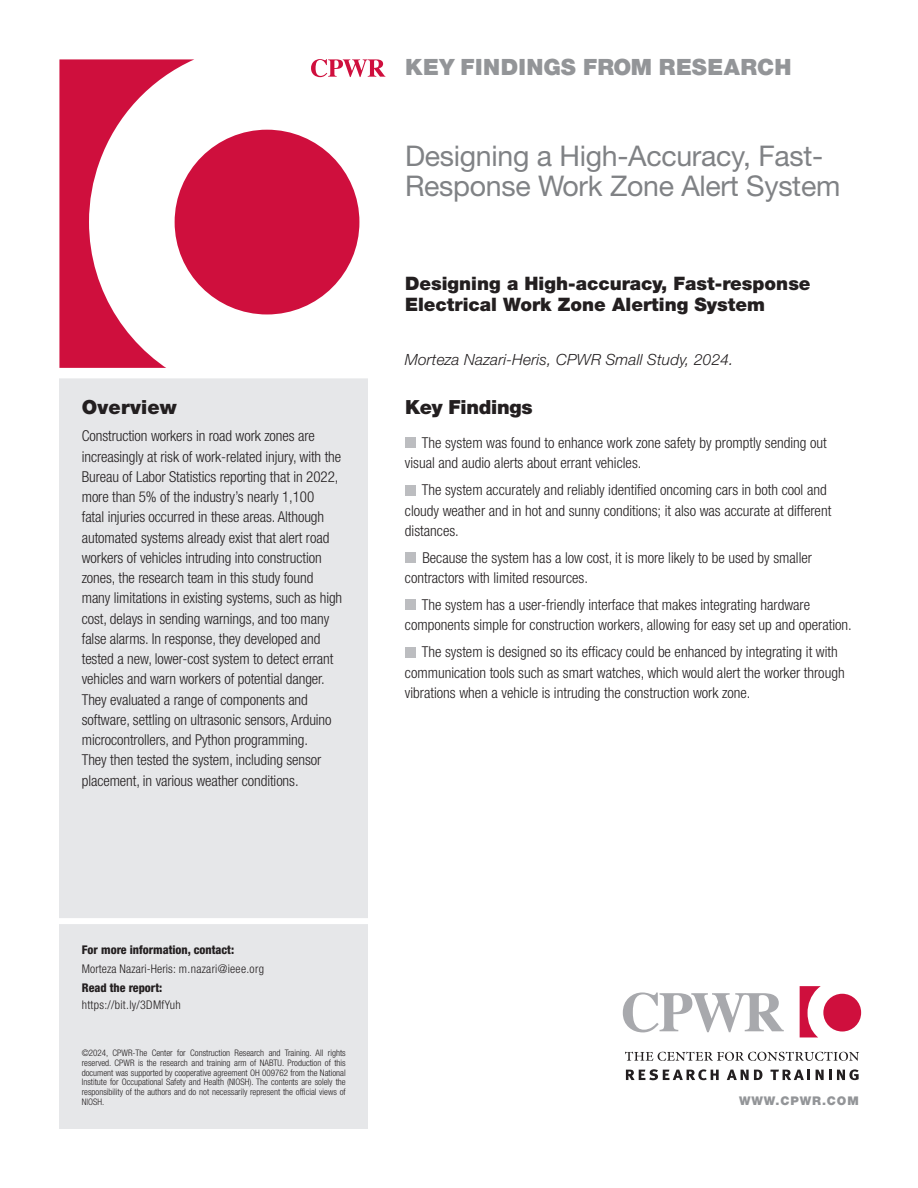
<style>
.page{position:relative;width:918px;height:1188px;background:#fff}
.page>*{position:absolute;margin:0;border:0;box-sizing:border-box;transform-origin:0 0}
._1__Description_Title{font:28.5px/30px "Helvetica Neue LT Std";letter-spacing:-.01em;color:#808285}
.t1{font:900 22.5px "Helvetica Neue LT Std";letter-spacing:.025em;color:#939598}
._6__Key_Findings_Heading{font:900 19.5px "Helvetica Neue LT Std";letter-spacing:-.015em;color:#231f20}
._4__Overview_Heading{font:900 19.5px "Helvetica Neue LT Std";letter-spacing:.01em;color:#231f20}
._2__Title_of_Research{font:900 18.6px/21px "Helvetica Neue LT Std";color:#231f20}
._3__Author_s_line{font:italic 300 15.45px "Helvetica Neue LT Std";letter-spacing:.01em;color:#231f20}
._5__Overview_Body{font:300 condensed 15px/20.2px "Helvetica Neue LT Std";letter-spacing:-.005em;color:#231f20}
._7__Key_Findings_Body2{font:300 condensed 15px/20.2px "Helvetica Neue LT Std";color:#231f20}
._9__Information_text{font:300 condensed 12px "Helvetica Neue LT Std";letter-spacing:.025em;color:#231f20}
._8__More_info_See_full_report{font:800 condensed 12px "Helvetica Neue LT Std";color:#231f20}
._9__Information_text-2{font:800 condensed 12px "Helvetica Neue LT Std";color:#231f20}
.t2{font:900 12px "Helvetica Neue LT Std";letter-spacing:.075em;color:#939598}
._10__Copyright_text{font:300 condensed 9px/9.8px "Helvetica Neue LT Std";color:#231f20;text-align:justify}
</style>
<div class="page">
<svg style="left:59px;top:59px;width:135px;height:309px"></svg>
<div style="left:175px;top:130px;width:184px;height:184px;background:#cf0f3d;border-radius:50%"></div>
<div style="left:59px;top:373px;width:309px;height:756px;background:#e6e7e9"></div>
<div style="left:47px;top:918px;width:324px;height:6px;background:#fff"></div>
<div style="left:47px;top:368px;width:324px;height:10px;background:#fff"></div>
<svg style="left:311px;top:59px;width:74px;height:18px"></svg>
<svg style="left:625px;top:1052px;width:234px;height:9px"></svg>
<svg style="left:626px;top:1069px;width:93px;height:11px"></svg>
<svg style="left:727px;top:1070px;width:35px;height:10px"></svg>
<svg style="left:770px;top:1070px;width:40px;height:10px"></svg>
<svg style="left:816px;top:1069px;width:43px;height:11px"></svg>
<svg style="left:623px;top:992px;width:161px;height:40px"></svg>
<svg style="left:800px;top:986px;width:61px;height:51px"></svg>
<div style="left:405px;top:438px;width:10px;height:10px;background:#bcbdc0"></div>
<div style="left:405px;top:485px;width:10px;height:10px;background:#bcbdc0"></div>
<div style="left:405px;top:553px;width:10px;height:10px;background:#bcbdc0"></div>
<div style="left:405px;top:600px;width:10px;height:10px;background:#bcbdc0"></div>
<div style="left:405px;top:647px;width:10px;height:10px;background:#bcbdc0"></div>
<p class="_4__Overview_Heading" style="left:82px;top:396px;width:97px">Overview</p>
<p class="_5__Overview_Body" style="left:82px;top:426px;width:262px">Construction workers in road work zones are increasingly at risk of work-related injury, with the Bureau of Labor Statistics reporting that in 2022, more than 5% of the industry’s nearly 1,100<br>fatal injuries occurred in these areas. Although automated systems already exist that alert road workers of vehicles intruding into construction zones, the research team in this study found many limitations in existing systems, such as high cost, delays in sending warnings, and too many false alarms. In response, they developed and tested a new, lower-cost system to detect errant vehicles and warn workers of potential danger.<br>They evaluated a range of components and software, settling on ultrasonic sensors, Arduino microcontrollers, and Python programming.<br>They then tested the system, including sensor placement, in various weather conditions.</p>
<h2 class="t1" style="left:405px;top:54px;width:388px">KEY FINDINGS FROM RESEARCH</h2>
<p class="_1__Description_Title" style="left:405px;top:140px;width:437px">Designing a High-Accuracy, Fast-<br>Response Work Zone Alert System</p>
<p class="_2__Title_of_Research" style="left:405px;top:273px;width:407px">Designing a High-accuracy, Fast-response<br>Electrical Work Zone Alerting System</p>
<p class="_3__Author_s_line" style="left:405px;top:351px;width:330px">Morteza Nazari-Heris, CPWR Small Study, 2024.</p>
<p class="_6__Key_Findings_Heading" style="left:405px;top:396px;width:129px">Key Findings</p>
<p class="_7__Key_Findings_Body2" style="left:405px;top:432px;width:423px;text-indent:17px">The system was found to enhance work zone safety by promptly sending out visual and audio alerts about errant vehicles.</p>
<p class="_7__Key_Findings_Body2" style="left:405px;top:480px;width:428px;text-indent:17px">The system accurately and reliably identified oncoming cars in both cool and cloudy weather and in hot and sunny conditions; it also was accurate at different distances.</p>
<p class="_7__Key_Findings_Body2" style="left:405px;top:547px;width:409px;text-indent:17px">Because the system has a low cost, it is more likely to be used by smaller contractors with limited resources.</p>
<p class="_7__Key_Findings_Body2" style="left:405px;top:594px;width:448px;text-indent:17px">The system has a user-friendly interface that makes integrating hardware components simple for construction workers, allowing for easy set up and operation.</p>
<p class="_7__Key_Findings_Body2" style="left:405px;top:642px;width:441px;text-indent:17px">The system is designed so its efficacy could be enhanced by integrating it with communication tools such as smart watches, which would alert the worker through vibrations when a vehicle is intruding the construction work zone.</p>
<p class="_8__More_info_See_full_report" style="left:82px;top:942px;width:154px">For more information, contact:</p>
<p class="_9__Information_text" style="left:82px;top:962px;width:184px">Morteza Nazari-Heris: m.nazari@ieee.org</p>
<p class="_9__Information_text-2" style="left:82px;top:980px;width:82px">Read the report:</p>
<p class="_9__Information_text" style="left:82px;top:997px;width:101px">https://bit.ly/3DMfYuh</p>
<p class="_10__Copyright_text" style="left:82px;top:1048px;width:265px">©2024, CPWR-The Center for Construction Research and Training. All rights reserved. CPWR is the research and training arm of NABTU. Production of this document was supported by cooperative agreement OH 009762 from the National Institute for Occupational Safety and Health (NIOSH). The contents are solely the responsibility of the authors and do not necessarily represent the official views of NIOSH.</p>
<p class="t2" style="left:739px;top:1094px;width:121px">WWW.CPWR.COM</p>
</div>
